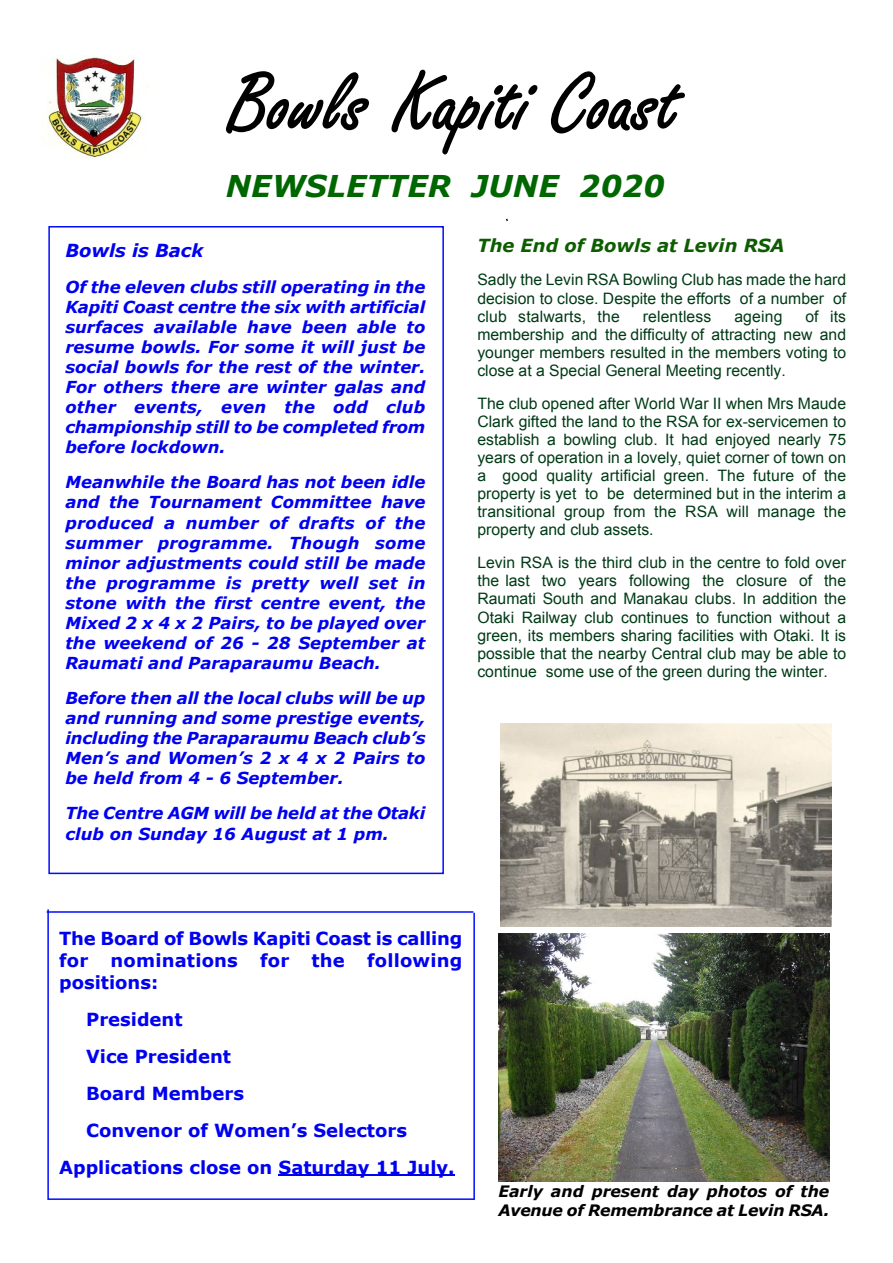
<style>
.page{position:relative;width:893px;height:1263px;background:#fff}
.page>*{position:absolute;margin:0;border:0;box-sizing:border-box;transform-origin:0 0}
.t1{font:italic 700 30px "Verdana";color:#060}
.t2{font:700 18px/21.9px "Verdana";color:#0001f1;text-align:justify}
.t3{font:italic 700 18px "Verdana";color:#0d5d00}
.t4{font:italic 700 18px "Verdana";color:#0001f1}
.t5{font:italic 700 16.5px/20.1px "Verdana";color:#0001f1;text-align:justify}
.t6{font:15.75px/18px "Arial";color:#003b16;text-align:justify}
.t7{font:italic 700 15.75px/19.2px "Verdana";letter-spacing:-.01em;color:#000}
</style>
<div class="page">
<img style="left:43px;top:57px;width:100px;height:102px">
<svg style="left:226px;top:71px;width:143px;height:63px"></svg>
<svg style="left:392px;top:70px;width:145px;height:84px"></svg>
<svg style="left:551px;top:71px;width:134px;height:62px"></svg>
<div style="left:48px;top:226px;width:396px;height:648px;border:2px solid #000cff"></div>
<img style="left:501px;top:724px;width:330px;height:202px">
<svg style="left:47px;top:909px;width:428px;height:291px"></svg>
<img style="left:498px;top:933px;width:331px;height:248px">
<h1 class="t1" style="left:226px;top:174px;width:440px">NEWSLETTER JUNE 2020</h1>
<p class="t4" style="left:65px;top:244px;width:139px">Bowls is Back</p>
<p class="t5" style="left:65px;top:278px;width:361px">Of the eleven clubs still operating in the Kapiti Coast centre the six with artificial surfaces available have been able to resume bowls. For some it will just be social bowls for the rest of the winter.<br>For others there are winter galas and other events, even the odd club championship still to be completed from before lockdown.</p>
<p class="t5" style="left:65px;top:474px;width:361px">Meanwhile the Board has not been idle and the Tournament Committee have produced a number of drafts of the summer programme. Though some minor adjustments could still be made the programme is pretty well set in stone with the first centre event, the Mixed 2 x 4 x 2 Pairs, to be played over the weekend of 26 - 28 September at Raumati and Paraparaumu Beach.</p>
<p class="t5" style="left:65px;top:689px;width:362px">Before then all the local clubs will be up and running and some prestige events, including the Paraparaumu Beach club’s Men’s and Women’s 2 x 4 x 2 Pairs to be held from 4 - 6 September.</p>
<p class="t5" style="left:65px;top:805px;width:361px">The Centre AGM will be held at the Otaki club on Sunday 16 August at 1 pm.</p>
<p class="t3" style="left:477px;top:239px;width:309px">The End of Bowls at Levin RSA</p>
<p class="t6" style="left:477px;top:272px;width:370px">Sadly the Levin RSA Bowling Club has made the hard decision to close. Despite the efforts of a number of club stalwarts, the</p>
<p class="t6" style="left:477px;top:308px;width:370px;text-indent:328px">of its membership and the difficulty of attracting new and younger members resulted in the members voting to close at a Special General Meeting recently.</p>
<p class="t6" style="left:477px;top:396px;width:370px">The club opened after World War II when Mrs Maude Clark gifted the land to the RSA for ex-servicemen to establish a bowling club. It had enjoyed nearly 75 years of operation in a lovely, quiet corner of town on a good quality artificial green. The future of the property is yet to be determined but in the interim a transitional group from the RSA will manage the property and club assets.</p>
<p class="t6" style="left:477px;top:555px;width:370px">Levin RSA is the third club in the centre to fold over the last two years following the closure of the Raumati South and Manakau clubs. In addition the Otaki Railway club continues to function without a green, its members sharing facilities with Otaki. It is possible that the nearby Central club may be able to continue some use of the green during the winter.</p>
<p class="t6" style="left:643px;top:308px;width:70px">relentless</p>
<p class="t6" style="left:734px;top:308px;width:50px">ageing</p>
<p class="t2" style="left:59px;top:929px;width:405px">The Board of Bowls Kapiti Coast is calling for nominations for the following positions:</p>
<p class="t2" style="left:86px;top:1010px;width:98px">President</p>
<p class="t2" style="left:86px;top:1047px;width:147px">Vice President</p>
<p class="t2" style="left:86px;top:1084px;width:159px">Board Members</p>
<p class="t2" style="left:86px;top:1121px;width:322px">Convenor of Women’s Selectors</p>
<p class="t2" style="left:59px;top:1157px;width:397px">Applications close on Saturday 11 July.</p>
<p class="t7" style="left:498px;top:1183px;width:332px">Early and present day photos of the<br>Avenue of Remembrance at Levin RSA.</p>
</div>
